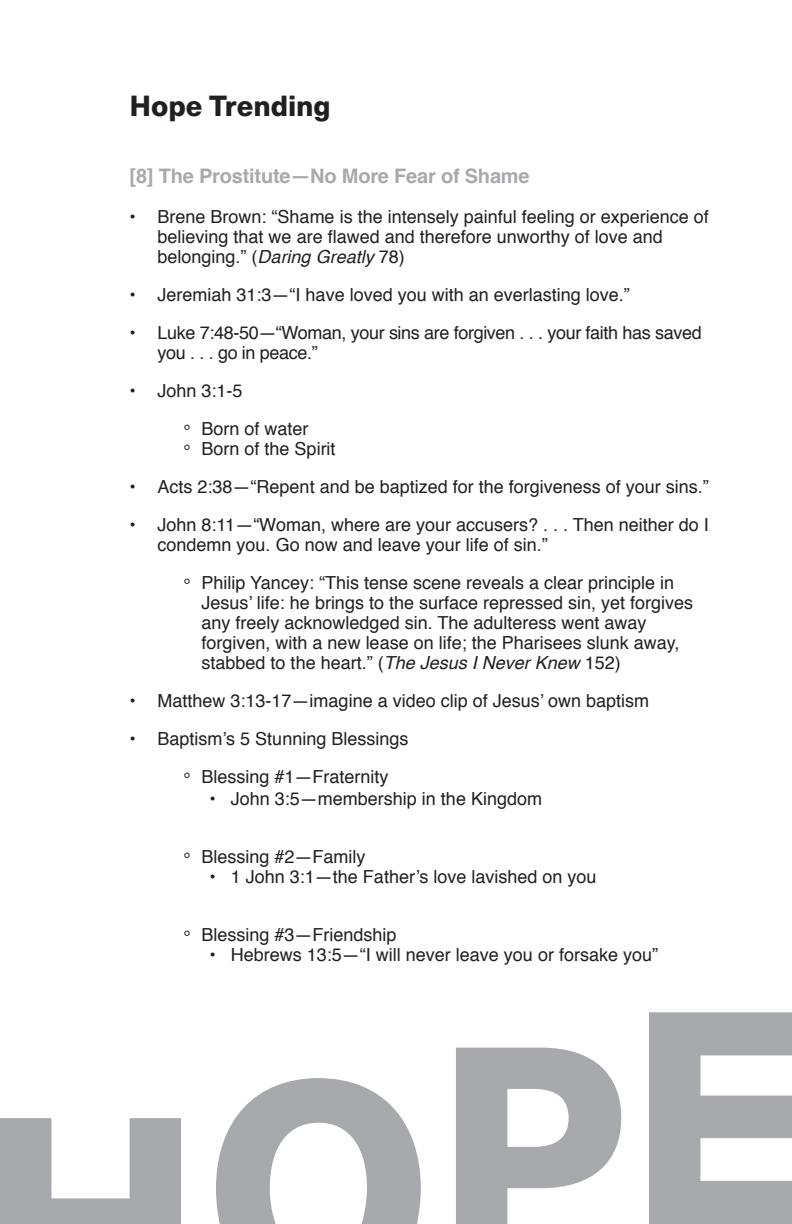
<style>
.page{position:relative;width:792px;height:1224px;background:#fff}
.page>*{position:absolute;margin:0;border:0;box-sizing:border-box;transform-origin:0 0}
.t1{font:800 28.6px "Neue Haas Unica Pro";letter-spacing:-.005em;color:#231f20}
.t2{font:700 20px "Helvetica";letter-spacing:-.01em;color:#a8a9ad}
.Bullet_One{font:18px/20px "Helvetica";color:#231f20}
.Bullet_Two{font:18px/20px "Helvetica";color:#231f20}
.Bullet_One-2{font:18px/20px "Helvetica";letter-spacing:-.02em;color:#231f20}
.s1{font-style:italic}
</style>
<div class="page">
<svg style="left:216px;top:1078px;width:205px;height:146px"></svg>
<svg style="left:456px;top:1048px;width:165px;height:176px"></svg>
<svg style="left:649px;top:1012px;width:143px;height:212px"></svg>
<svg style="left:0;top:1118px;width:181px;height:106px"></svg>
<p class="t1" style="left:130px;top:88px;width:203px">Hope Trending</p>
<p class="t2" style="left:130px;top:160px;width:402px">[8] The Prostitute—No More Fear of Shame</p>
<p class="Bullet_One" style="left:158px;top:208px;width:553px;text-indent:-28px">• Brene Brown: “Shame is the intensely painful feeling or experience of believing that we are flawed and therefore unworthy of love and belonging.” (<span class="s1">Daring Greatly</span> 78)</p>
<p class="Bullet_One" style="left:130px;top:286px;width:502px">• Jeremiah 31:3—“I have loved you with an everlasting love.”</p>
<p class="Bullet_One-2" style="left:158px;top:324px;width:546px;text-indent:-28px">• Luke 7:48-50—“Woman, your sins are forgiven . . . your faith has saved you . . . go in peace.”</p>
<p class="Bullet_One" style="left:130px;top:382px;width:115px">• John 3:1-5</p>
<p class="Bullet_One" style="left:184px;top:420px;width:154px">° Born of water<br>° Born of the Spirit</p>
<p class="Bullet_One" style="left:130px;top:478px;width:581px">• Acts 2:38—“Repent and be baptized for the forgiveness of your sins.”</p>
<p class="Bullet_One" style="left:158px;top:516px;width:553px;text-indent:-28px">• John 8:11—“Woman, where are your accusers? . . . Then neither do I condemn you. Go now and leave your life of sin.”</p>
<p class="Bullet_Two" style="left:202px;top:574px;width:493px;text-indent:-18px">° Philip Yancey: “This tense scene reveals a clear principle in Jesus’ life: he brings to the surface repressed sin, yet forgives any freely acknowledged sin. The adulteress went away forgiven, with a new lease on life; the Pharisees slunk away, stabbed to the heart.” (<span class="s1">The Jesus I Never Knew</span> 152)</p>
<p class="Bullet_One" style="left:130px;top:692px;width:521px">• Matthew 3:13-17—imagine a video clip of Jesus’ own baptism</p>
<p class="Bullet_One" style="left:130px;top:730px;width:280px">• Baptism’s 5 Stunning Blessings</p>
<p class="Bullet_One" style="left:184px;top:768px;width:207px">° Blessing #1—Fraternity</p>
<p class="Bullet_One" style="left:210px;top:790px;width:334px">• John 3:5—membership in the Kingdom</p>
<p class="Bullet_One" style="left:184px;top:848px;width:184px">° Blessing #2—Family</p>
<p class="Bullet_One" style="left:210px;top:868px;width:388px">• 1 John 3:1—the Father’s love lavished on you</p>
<p class="Bullet_One" style="left:184px;top:926px;width:215px">° Blessing #3—Friendship</p>
<p class="Bullet_One" style="left:210px;top:946px;width:450px">• Hebrews 13:5—“I will never leave you or forsake you”</p>
</div>
